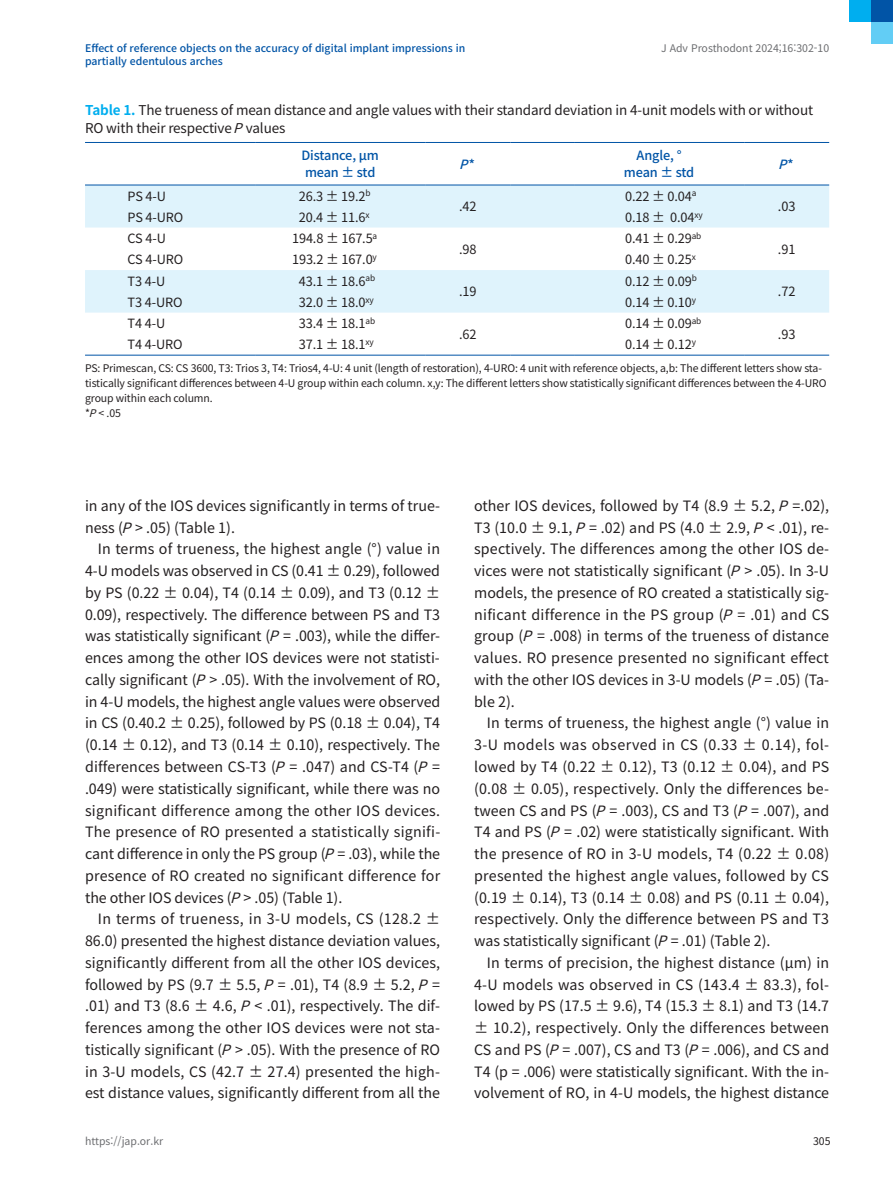
<style>
.page{position:relative;width:893px;height:1191px;background:#fff}
.page>*{position:absolute;margin:0;border:0;box-sizing:border-box;transform-origin:0 0}
.t1{font:14.25px/21.8px "Noto Sans CJ Kkr";color:#231f20;text-align:justify}
.t2{font:13.5px/18px "Noto Sans CJ Kkr";letter-spacing:-.01em;color:#231f20}
.t3{font:12.75px "Noto Sans CJ Kkr";letter-spacing:-.01em;color:#231f20}
.t4{font:500 12.75px/16.5px "Noto Sans CJ Kkr";letter-spacing:-.01em;color:#0154a6}
.t5{font:italic 500 12.75px "Noto Sans CJ Kkr";color:#0154a6}
.t6{font:10.5px/15px "Noto Sans CJ Kkr";letter-spacing:-.01em;color:#231f20}
.t7{font:500 10.5px "Noto Sans CJ Kkr";color:#0154a6}
.t8{font:10.5px "Noto Sans CJ Kkr";color:#6c6d70}
.s1{font-weight:700;color:#00aeef}
.s2{font-style:italic}
.s3{font-style:normal}
</style>
<div class="page">
<div style="left:871px;top:22px;width:22px;height:22px;background:#62cdf5"></div>
<div style="left:849px;top:0;width:22px;height:22px;background:#00aeef"></div>
<div style="left:871px;top:0;width:22px;height:22px;background:#0154a6"></div>
<svg style="left:85px;top:186px;width:744px;height:127px;fill:#dff3fc"></svg>
<hr style="left:255px;top:185px;width:170px;height:1px;background:#0154a6">
<hr style="left:425px;top:185px;width:85px;height:1px;background:#0154a6">
<hr style="left:510px;top:185px;width:64px;height:1px;background:#0154a6">
<hr style="left:574px;top:185px;width:170px;height:1px;background:#0154a6">
<hr style="left:744px;top:185px;width:85px;height:1px;background:#0154a6">
<hr style="left:85px;top:185px;width:170px;height:1px;background:#0154a6">
<hr style="left:85px;top:142px;width:170px;height:1px;background:#0154a6">
<hr style="left:255px;top:142px;width:170px;height:1px;background:#0154a6">
<hr style="left:425px;top:142px;width:85px;height:1px;background:#0154a6">
<hr style="left:510px;top:142px;width:64px;height:1px;background:#0154a6">
<hr style="left:574px;top:142px;width:170px;height:1px;background:#0154a6">
<hr style="left:744px;top:142px;width:85px;height:1px;background:#0154a6">
<hr style="left:425px;top:355px;width:85px;height:1px;background:#0154a6">
<hr style="left:510px;top:355px;width:64px;height:1px;background:#0154a6">
<hr style="left:744px;top:355px;width:85px;height:1px;background:#0154a6">
<hr style="left:85px;top:355px;width:170px;height:1px;background:#0154a6">
<hr style="left:255px;top:355px;width:170px;height:1px;background:#0154a6">
<hr style="left:574px;top:355px;width:170px;height:1px;background:#0154a6">
<p class="t7" style="left:85px;top:42px;width:382px">Effect of reference objects on the accuracy of digital implant impressions in</p>
<p class="t8" style="left:661px;top:42px;width:170px">J Adv Prosthodont 2024;16:302-10</p>
<p class="t7" style="left:85px;top:55px;width:139px">partially edentulous arches</p>
<p class="t2" style="left:85px;top:102px;width:730px"><span class="s1">Table 1.</span> The trueness of mean distance and angle values with their standard deviation in 4-unit models with or without<br>RO with their respective <span class="s2">P</span>values</p>
<p class="t4" style="left:301px;top:148px;width:79px">Distance, μm mean ± std</p>
<p class="t5" style="left:459px;top:157px;width:19px">P<span class="s3">*</span></p>
<p class="t4" style="left:624px;top:148px;width:72px;text-align:center">Angle, ° mean ± std</p>
<p class="t5" style="left:778px;top:157px;width:19px">P<span class="s3">*</span></p>
<p class="t3" style="left:128px;top:189px;width:40px">PS 4-U</p>
<p class="t3" style="left:299px;top:189px;width:73px">26.3 ± 19.2<sup>b</sup></p>
<p class="t3" style="left:459px;top:199px;width:19px">.42</p>
<p class="t3" style="left:625px;top:189px;width:73px">0.22 ± 0.04<sup>a</sup></p>
<p class="t3" style="left:778px;top:199px;width:19px">.03</p>
<p class="t3" style="left:128px;top:210px;width:57px">PS 4-URO</p>
<p class="t3" style="left:299px;top:210px;width:72px">20.4 ± 11.6<sup>x</sup></p>
<p class="t3" style="left:625px;top:210px;width:79px">0.18 ± 0.04<sup>xy</sup></p>
<p class="t3" style="left:128px;top:231px;width:40px">CS 4-U</p>
<p class="t3" style="left:292px;top:231px;width:87px">194.8 ± 167.5<sup>a</sup></p>
<p class="t3" style="left:459px;top:242px;width:19px">.98</p>
<p class="t3" style="left:625px;top:231px;width:78px">0.41 ± 0.29<sup>ab</sup></p>
<p class="t3" style="left:778px;top:242px;width:19px">.91</p>
<p class="t3" style="left:128px;top:252px;width:57px">CS 4-URO</p>
<p class="t3" style="left:292px;top:252px;width:86px">193.2 ± 167.0<sup>y</sup></p>
<p class="t3" style="left:625px;top:252px;width:72px">0.40 ± 0.25<sup>x</sup></p>
<p class="t3" style="left:128px;top:274px;width:39px">T3 4-U</p>
<p class="t3" style="left:299px;top:274px;width:78px">43.1 ± 18.6<sup>ab</sup></p>
<p class="t3" style="left:459px;top:284px;width:19px">.19</p>
<p class="t3" style="left:625px;top:274px;width:73px">0.12 ± 0.09<sup>b</sup></p>
<p class="t3" style="left:778px;top:284px;width:19px">.72</p>
<p class="t3" style="left:128px;top:295px;width:56px">T3 4-URO</p>
<p class="t3" style="left:299px;top:295px;width:76px">32.0 ± 18.0<sup>xy</sup></p>
<p class="t3" style="left:625px;top:295px;width:72px">0.14 ± 0.10<sup>y</sup></p>
<p class="t3" style="left:128px;top:316px;width:39px">T4 4-U</p>
<p class="t3" style="left:299px;top:316px;width:78px">33.4 ± 18.1<sup>ab</sup></p>
<p class="t3" style="left:459px;top:327px;width:19px">.62</p>
<p class="t3" style="left:625px;top:316px;width:78px">0.14 ± 0.09<sup>ab</sup></p>
<p class="t3" style="left:778px;top:327px;width:19px">.93</p>
<p class="t3" style="left:128px;top:337px;width:56px">T4 4-URO</p>
<p class="t3" style="left:299px;top:337px;width:76px">37.1 ± 18.1<sup>xy</sup></p>
<p class="t3" style="left:625px;top:337px;width:72px">0.14 ± 0.12<sup>y</sup></p>
<p class="t6" style="left:85px;top:361px;width:743px">PS: Primescan, CS: CS 3600, T3: Trios 3, T4: Trios4, 4-U: 4 unit (length of restoration), 4-URO: 4 unit with reference objects, a,b: The different letters show sta&shy;tistically significant differences between 4-U group within each column. x,y: The different letters show statistically significant differences between the 4-URO group within each column.<br>*<span class="s2">P</span>&lt; .05</p>
<p class="t1" style="left:85px;top:495px;width:357px">in any of the IOS devices significantly in terms of true&shy;ness (<span class="s2">P</span>&gt; .05) (Table 1).</p>
<p class="t1" style="left:85px;top:538px;width:357px;text-indent:13px">In terms of trueness, the highest angle (°) value in 4-U models was observed in CS (0.41 ± 0.29), followed by PS (0.22 ± 0.04), T4 (0.14 ± 0.09), and T3 (0.12 ± 0.09), respectively. The difference between PS and T3 was statistically significant (<span class="s2">P</span>= .003), while the differ&shy;ences among the other IOS devices were not statisti&shy;cally significant (<span class="s2">P</span>&gt; .05). With the involvement of RO, in 4-U models, the highest angle values were observed in CS (0.40.2 ± 0.25), followed by PS (0.18 ± 0.04), T4 (0.14 ± 0.12), and T3 (0.14 ± 0.10), respectively. The differences between CS-T3 (<span class="s2">P</span>= .047) and CS-T4 (<span class="s2">P</span>= .049) were statistically significant, while there was no significant difference among the other IOS devices.<br>The presence of RO presented a statistically signifi&shy;cant difference in only the PS group (<span class="s2">P</span>= .03), while the presence of RO created no significant difference for the other IOS devices (<span class="s2">P</span>&gt; .05) (Table 1).</p>
<p class="t1" style="left:85px;top:908px;width:357px;text-indent:13px">In terms of trueness, in 3-U models, CS (128.2 ± 86.0) presented the highest distance deviation values, significantly different from all the other IOS devices, followed by PS (9.7 ± 5.5, <span class="s2">P</span>= .01), T4 (8.9 ± 5.2, <span class="s2">P</span>= .01) and T3 (8.6 ± 4.6, <span class="s2">P</span>&lt; .01), respectively. The dif&shy;ferences among the other IOS devices were not sta&shy;tistically significant (<span class="s2">P</span>&gt; .05). With the presence of RO in 3-U models, CS (42.7 ± 27.4) presented the high&shy;est distance values, significantly different from all the</p>
<p class="t1" style="left:474px;top:495px;width:357px">other IOS devices, followed by T4 (8.9 ± 5.2, <span class="s2">P</span>=.02), T3 (10.0 ± 9.1, <span class="s2">P</span>= .02) and PS (4.0 ± 2.9, <span class="s2">P</span>&lt; .01), re&shy;spectively. The differences among the other IOS de&shy;vices were not statistically significant (<span class="s2">P</span>&gt; .05). In 3-U models, the presence of RO created a statistically sig&shy;nificant difference in the PS group (<span class="s2">P</span>= .01) and CS group (<span class="s2">P</span>= .008) in terms of the trueness of distance values. RO presence presented no significant effect with the other IOS devices in 3-U models (<span class="s2">P</span>= .05) (Ta&shy;ble 2).</p>
<p class="t1" style="left:474px;top:712px;width:357px;text-indent:13px">In terms of trueness, the highest angle (°) value in 3-U models was observed in CS (0.33 ± 0.14), fol&shy;lowed by T4 (0.22 ± 0.12), T3 (0.12 ± 0.04), and PS (0.08 ± 0.05), respectively. Only the differences be&shy;tween CS and PS (<span class="s2">P</span>= .003), CS and T3 (<span class="s2">P</span>= .007), and T4 and PS (<span class="s2">P</span>= .02) were statistically significant. With the presence of RO in 3-U models, T4 (0.22 ± 0.08) presented the highest angle values, followed by CS (0.19 ± 0.14), T3 (0.14 ± 0.08) and PS (0.11 ± 0.04), respectively. Only the difference between PS and T3 was statistically significant (<span class="s2">P</span>= .01) (Table 2).</p>
<p class="t1" style="left:474px;top:952px;width:357px;text-indent:13px">In terms of precision, the highest distance (μm) in 4-U models was observed in CS (143.4 ± 83.3), fol&shy;lowed by PS (17.5 ± 9.6), T4 (15.3 ± 8.1) and T3 (14.7 ± 10.2), respectively. Only the differences between CS and PS (<span class="s2">P</span>= .007), CS and T3 (<span class="s2">P</span>= .006), and CS and T4 (p = .006) were statistically significant. With the in&shy;volvement of RO, in 4-U models, the highest distance</p>
<p class="t8" style="left:85px;top:1135px;width:80px">https://jap.or.kr</p>
<p class="t6" style="left:813px;top:1133px;width:19px">305</p>
</div>
